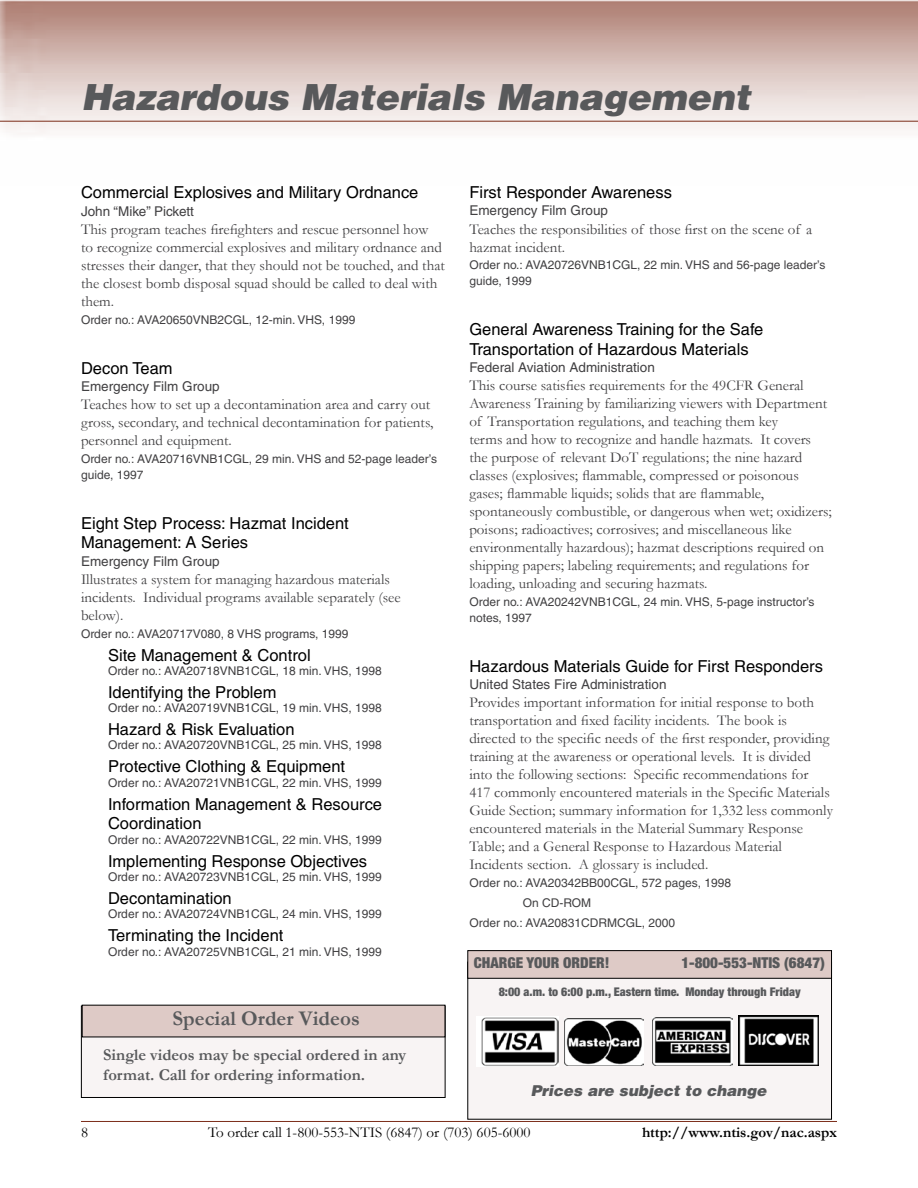
<style>
.page{position:relative;width:918px;height:1188px;background:#fff}
.page>*{position:absolute;margin:0;border:0;box-sizing:border-box;transform-origin:0 0}
.t1{font:italic 900 36px "Helvetica";color:#58595b}
.t2{font:700 21px "Garamond";color:#58595b}
.t3{font:16.5px/19.8px "Helvetica";color:#000}
.t4{font:700 16.5px/19.8px "Garamond";color:#58595b}
.t5{font:15px/18px "Garamond";color:#414042}
.t6{font:15px "Garamond";color:#000}
.t7{font:900 condensed 15px "Helvetica Neue LT Std";color:#58595b}
.t8{font:700 15px "Garamond";color:#000}
.t9{font:italic 900 15px "Helvetica";color:#58595b}
.t10{font:13.5px "Helvetica";color:#414042}
.t11{font:12px/15.8px "Helvetica";color:#414042}
.t12{font:900 condensed 12px "Helvetica Neue LT Std";color:#58595b}
</style>
<div class="page">
<hr style="left:81px;top:1121px;width:756px;height:1px;background:#7b2d19">
<hr style="left:0;top:121px;width:918px;height:1px;background:#7b2d19">
<div style="left:81px;top:1006px;width:364px;height:91px;background:#f8f4f4"></div>
<div style="left:81px;top:1006px;width:365px;height:92px;border:1px solid #000"></div>
<div style="left:82px;top:1005px;width:363px;height:32px;background:#decac6"></div>
<div style="left:468px;top:962px;width:364px;height:157px;background:#f8f4f4"></div>
<div style="left:468px;top:951px;width:364px;height:27px;background:#decac6"></div>
<div style="left:467px;top:950px;width:365px;height:29px;border:1px solid #000"></div>
<img style="left:739px;top:1016px;width:80px;height:50px">
<img style="left:653px;top:1018px;width:79px;height:47px">
<img style="left:564px;top:1018px;width:80px;height:48px">
<img style="left:477px;top:1017px;width:81px;height:50px">
<h1 class="t1" style="left:81px;top:73px;width:671px">Hazardous Materials Management</h1>
<p class="t3" style="left:81px;top:183px;width:339px">Commercial Explosives and Military Ordnance</p>
<p class="t10" style="left:81px;top:203px;width:115px">John “Mike” Pickett</p>
<p class="t5" style="left:81px;top:220px;width:365px">This program teaches firefighters and rescue personnel how<br>to recognize commercial explosives and military ordnance and stresses their danger, that they should not be touched, and that the closest bomb disposal squad should be called to deal with them.</p>
<p class="t11" style="left:81px;top:312px;width:276px">Order no.: AVA20650VNB2CGL, 12-min. VHS, 1999</p>
<p class="t3" style="left:81px;top:358px;width:93px">Decon Team</p>
<p class="t10" style="left:81px;top:378px;width:140px">Emergency Film Group</p>
<p class="t5" style="left:81px;top:395px;width:354px">Teaches how to set up a decontamination area and carry out gross, secondary, and technical decontamination for patients, personnel and equipment.</p>
<p class="t11" style="left:81px;top:451px;width:358px">Order no.: AVA20716VNB1CGL, 29 min. VHS and 52-page leader’s guide, 1997</p>
<p class="t3" style="left:81px;top:513px;width:269px">Eight Step Process: Hazmat Incident<br>Management: A Series</p>
<p class="t10" style="left:81px;top:553px;width:140px">Emergency Film Group</p>
<p class="t5" style="left:81px;top:570px;width:321px">Illustrates a system for managing hazardous materials incidents. Individual programs available separately (see below).</p>
<p class="t11" style="left:81px;top:626px;width:269px">Order no.: AVA20717V080, 8 VHS programs, 1999</p>
<p class="t3" style="left:108px;top:645px;width:204px">Site Management &amp; Control</p>
<p class="t11" style="left:108px;top:663px;width:275px">Order no.: AVA20718VNB1CGL, 18 min. VHS, 1998</p>
<p class="t3" style="left:108px;top:682px;width:170px">Identifying the Problem</p>
<p class="t11" style="left:108px;top:700px;width:275px">Order no.: AVA20719VNB1CGL, 19 min. VHS, 1998</p>
<p class="t3" style="left:108px;top:719px;width:188px">Hazard &amp; Risk Evaluation</p>
<p class="t11" style="left:108px;top:737px;width:275px">Order no.: AVA20720VNB1CGL, 25 min. VHS, 1998</p>
<p class="t3" style="left:108px;top:757px;width:239px">Protective Clothing &amp; Equipment</p>
<p class="t11" style="left:108px;top:775px;width:275px">Order no.: AVA20721VNB1CGL, 22 min. VHS, 1999</p>
<p class="t3" style="left:108px;top:794px;width:276px">Information Management &amp; Resource<br>Coordination</p>
<p class="t11" style="left:108px;top:832px;width:275px">Order no.: AVA20722VNB1CGL, 22 min. VHS, 1999</p>
<p class="t3" style="left:108px;top:851px;width:261px">Implementing Response Objectives</p>
<p class="t11" style="left:108px;top:869px;width:275px">Order no.: AVA20723VNB1CGL, 25 min. VHS, 1999</p>
<p class="t3" style="left:108px;top:888px;width:125px">Decontamination</p>
<p class="t11" style="left:108px;top:906px;width:275px">Order no.: AVA20724VNB1CGL, 24 min. VHS, 1999</p>
<p class="t3" style="left:108px;top:926px;width:177px">Terminating the Incident</p>
<p class="t11" style="left:108px;top:943px;width:275px">Order no.: AVA20725VNB1CGL, 21 min. VHS, 1999</p>
<h2 class="t2" style="left:173px;top:1004px;width:189px">Special Order Videos</h2>
<p class="t4" style="left:103px;top:1045px;width:305px">Single videos may be special ordered in any format. Call for ordering information.</p>
<p class="t3" style="left:469px;top:182px;width:204px">First Responder Awareness</p>
<p class="t10" style="left:469px;top:203px;width:140px">Emergency Film Group</p>
<p class="t5" style="left:469px;top:220px;width:344px">Teaches the responsibilities of those first on the scene of a hazmat incident.</p>
<p class="t11" style="left:469px;top:257px;width:358px">Order no.: AVA20726VNB1CGL, 22 min. VHS and 56-page leader’s guide, 1999</p>
<p class="t3" style="left:469px;top:319px;width:295px">General Awareness Training for the Safe<br>Transportation of Hazardous Materials</p>
<p class="t10" style="left:469px;top:359px;width:187px">Federal Aviation Administration</p>
<p class="t5" style="left:469px;top:376px;width:364px">This course satisfies requirements for the 49CFR General Awareness Training by familiarizing viewers with Department of Transportation regulations, and teaching them key<br>terms and how to recognize and handle hazmats. It covers the purpose of relevant DoT regulations; the nine hazard classes (explosives; flammable, compressed or poisonous gases; flammable liquids; solids that are flammable, spontaneously combustible, or dangerous when wet; oxidizers; poisons; radioactives; corrosives; and miscellaneous like environmentally hazardous); hazmat descriptions required on shipping papers; labeling requirements; and regulations for loading, unloading and securing hazmats.</p>
<p class="t11" style="left:469px;top:594px;width:347px">Order no.: AVA20242VNB1CGL, 24 min. VHS, 5-page instructor’s notes, 1997</p>
<p class="t3" style="left:469px;top:656px;width:355px">Hazardous Materials Guide for First Responders</p>
<p class="t10" style="left:469px;top:676px;width:199px">United States Fire Administration</p>
<p class="t5" style="left:469px;top:693px;width:365px">Provides important information for initial response to both transportation and fixed facility incidents. The book is directed to the specific needs of the first responder, providing training at the awareness or operational levels. It is divided into the following sections: Specific recommendations for 417 commonly encountered materials in the Specific Materials Guide Section; summary information for 1,332 less commonly encountered materials in the Material Summary Response Table; and a General Response to Hazardous Material Incidents section. A glossary is included.</p>
<p class="t11" style="left:469px;top:875px;width:263px">Order no.: AVA20342BB00CGL, 572 pages, 1998</p>
<p class="t11" style="left:523px;top:895px;width:70px">On CD-ROM</p>
<p class="t11" style="left:469px;top:915px;width:207px">Order no.: AVA20831CDRMCGL, 2000</p>
<p class="t7" style="left:474px;top:953px;width:137px">CHARGE YOUR ORDER!</p>
<p class="t7" style="left:681px;top:953px;width:145px">1-800-553-NTIS (6847)</p>
<p class="t12" style="left:499px;top:985px;width:303px">8:00 a.m. to 6:00 p.m., Eastern time. Monday through Friday</p>
<p class="t9" style="left:531px;top:1081px;width:237px">Prices are subject to change</p>
<p class="t6" style="left:81px;top:1122px;width:9px">8</p>
<p class="t6" style="left:208px;top:1122px;width:324px">To order call 1-800-553-NTIS (6847) or (703) 605-6000</p>
<p class="t8" style="left:642px;top:1122px;width:196px">http://www.ntis.gov/nac.aspx</p>
</div>
